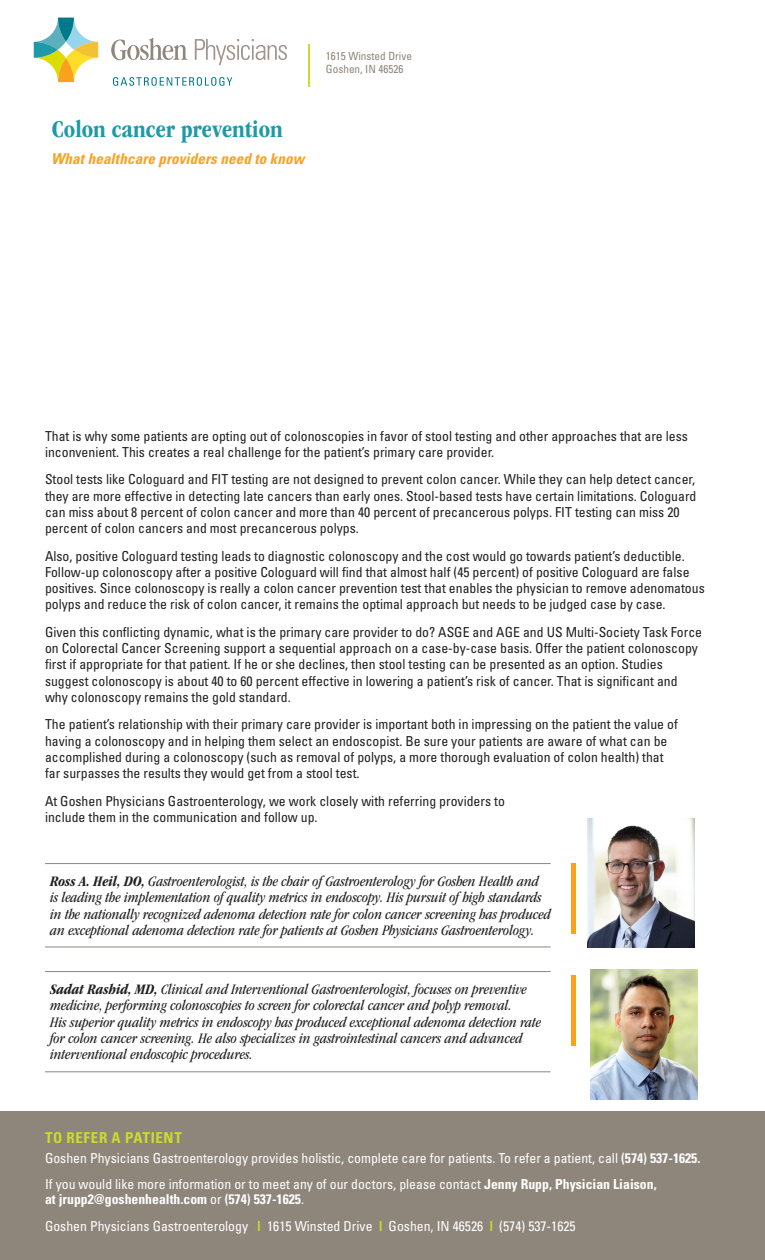
<style>
.page{position:relative;width:765px;height:1260px;background:#fff}
.page>*{position:absolute;margin:0;border:0;box-sizing:border-box;transform-origin:0 0}
.t1{font:700 condensed 25px "ITC Garamond Std";color:#1e99a8}
.t2{font:italic condensed 15px/16.2px "ITC Garamond Std";color:#231f20}
.t3{font:italic 700 condensed 15px "Univers";letter-spacing:.01em;color:#f9a21c}
.t4{font:700 condensed 15px "Univers";letter-spacing:.04em;color:#cddc28}
.t5{font:condensed 13.75px/16.2px "Univers";color:#231f20}
.t6{font:condensed 13.75px/15px "Univers";color:#fff}
.t7{font:condensed 11.25px/12.5px "Univers";color:#8e857b}
.s1{font-weight:700}
.s2{font-weight:900;font-stretch:normal;color:#cddc28}
</style>
<div class="page">
<hr style="left:308px;top:45px;width:2px;height:42px;background:#cddc28">
<div style="left:0;top:1111px;width:765px;height:149px;background:#8e857b"></div>
<svg style="left:34px;top:17px;width:64px;height:66px"></svg>
<svg style="left:111px;top:38px;width:76px;height:22px"></svg>
<svg style="left:195px;top:39px;width:92px;height:26px"></svg>
<svg style="left:113px;top:77px;width:119px;height:9px"></svg>
<hr style="left:45px;top:947px;width:506px;height:1px;background:#8e857b">
<hr style="left:45px;top:1071px;width:506px;height:1px;background:#8e857b">
<hr style="left:45px;top:863px;width:506px;height:1px;background:#8e857b">
<hr style="left:45px;top:971px;width:506px;height:1px;background:#8e857b">
<img style="left:588px;top:818px;width:106px;height:130px">
<img style="left:591px;top:969px;width:107px;height:130px">
<hr style="left:572px;top:863px;width:4px;height:71px;background:#f9a21c">
<hr style="left:572px;top:975px;width:4px;height:71px;background:#f9a21c">
<p class="t1" style="left:52px;top:115px;width:232px">Colon cancer prevention</p>
<p class="t3" style="left:51px;top:149px;width:255px">What healthcare providers need to know</p>
<p class="t7" style="left:326px;top:50px;width:88px">1615 Winsted Drive<br>Goshen, IN 46526</p>
<p class="t5" style="left:45px;top:427px;width:645px">That is why some patients are opting out of colonoscopies in favor of stool testing and other approaches that are less inconvenient. This creates a real challenge for the patient’s primary care provider.</p>
<p class="t5" style="left:45px;top:471px;width:653px">Stool tests like Cologuard and FIT testing are not designed to prevent colon cancer. While they can help detect cancer, they are more effective in detecting late cancers than early ones. Stool-based tests have certain limitations. Cologuard can miss about 8 percent of colon cancer and more than 40 percent of precancerous polyps. FIT testing can miss 20 percent of colon cancers and most precancerous polyps.</p>
<p class="t5" style="left:45px;top:547px;width:661px">Also, positive Cologuard testing leads to diagnostic colonoscopy and the cost would go towards patient’s deductible.<br>Follow-up colonoscopy after a positive Cologuard will find that almost half (45 percent) of positive Cologuard are false positives. Since colonoscopy is really a colon cancer prevention test that enables the physician to remove adenomatous polyps and reduce the risk of colon cancer, it remains the optimal approach but needs to be judged case by case.</p>
<p class="t5" style="left:45px;top:623px;width:659px">Given this conflicting dynamic, what is the primary care provider to do? ASGE and AGE and US Multi-Society Task Force on Colorectal Cancer Screening support a sequential approach on a case-by-case basis. Offer the patient colonoscopy first if appropriate for that patient. If he or she declines, then stool testing can be presented as an option. Studies suggest colonoscopy is about 40 to 60 percent effective in lowering a patient’s risk of cancer. That is significant and why colonoscopy remains the gold standard.</p>
<p class="t5" style="left:45px;top:716px;width:634px">The patient’s relationship with their primary care provider is important both in impressing on the patient the value of having a colonoscopy and in helping them select an endoscopist. Be sure your patients are aware of what can be accomplished during a colonoscopy (such as removal of polyps, a more thorough evaluation of colon health) that far surpasses the results they would get from a stool test.</p>
<p class="t5" style="left:45px;top:792px;width:461px">At Goshen Physicians Gastroenterology, we work closely with referring providers to include them in the communication and follow up.</p>
<p class="t2" style="left:50px;top:874px;width:502px"><span class="s1">Ross A. Heil, DO,</span> Gastroenterologist, is the chair of Gastroenterology for Goshen Health and<br>is leading the implementation of quality metrics in endoscopy. His pursuit of high standards in the nationally recognized adenoma detection rate for colon cancer screening has produced an exceptional adenoma detection rate for patients at Goshen Physicians Gastroenterology.</p>
<p class="t2" style="left:50px;top:982px;width:493px"><span class="s1">Sadat Rashid, MD,</span> Clinical and Interventional Gastroenterologist, focuses on preventive medicine, performing colonoscopies to screen for colorectal cancer and polyp removal.<br>His superior quality metrics in endoscopy has produced exceptional adenoma detection rate for colon cancer screening. He also specializes in gastrointestinal cancers and advanced interventional endoscopic procedures.</p>
<p class="t4" style="left:45px;top:1128px;width:138px">TO REFER A PATIENT</p>
<p class="t6" style="left:45px;top:1150px;width:657px">Goshen Physicians Gastroenterology provides holistic, complete care for patients. To refer a patient, call <span class="s1">(574) 537-1625.</span></p>
<p class="t6" style="left:45px;top:1177px;width:613px">If you would like more information or to meet any of our doctors, please contact <span class="s1">Jenny Rupp, Physician Liaison, at jrupp2@goshenhealth.com</span> or <span class="s1">(574) 537-1625</span>.</p>
<p class="t6" style="left:45px;top:1218px;width:532px">Goshen Physicians Gastroenterology <span class="s2">|</span> 1615 Winsted Drive <span class="s2">|</span> Goshen, IN 46526 <span class="s2">|</span> (574) 537-1625</p>
</div>
